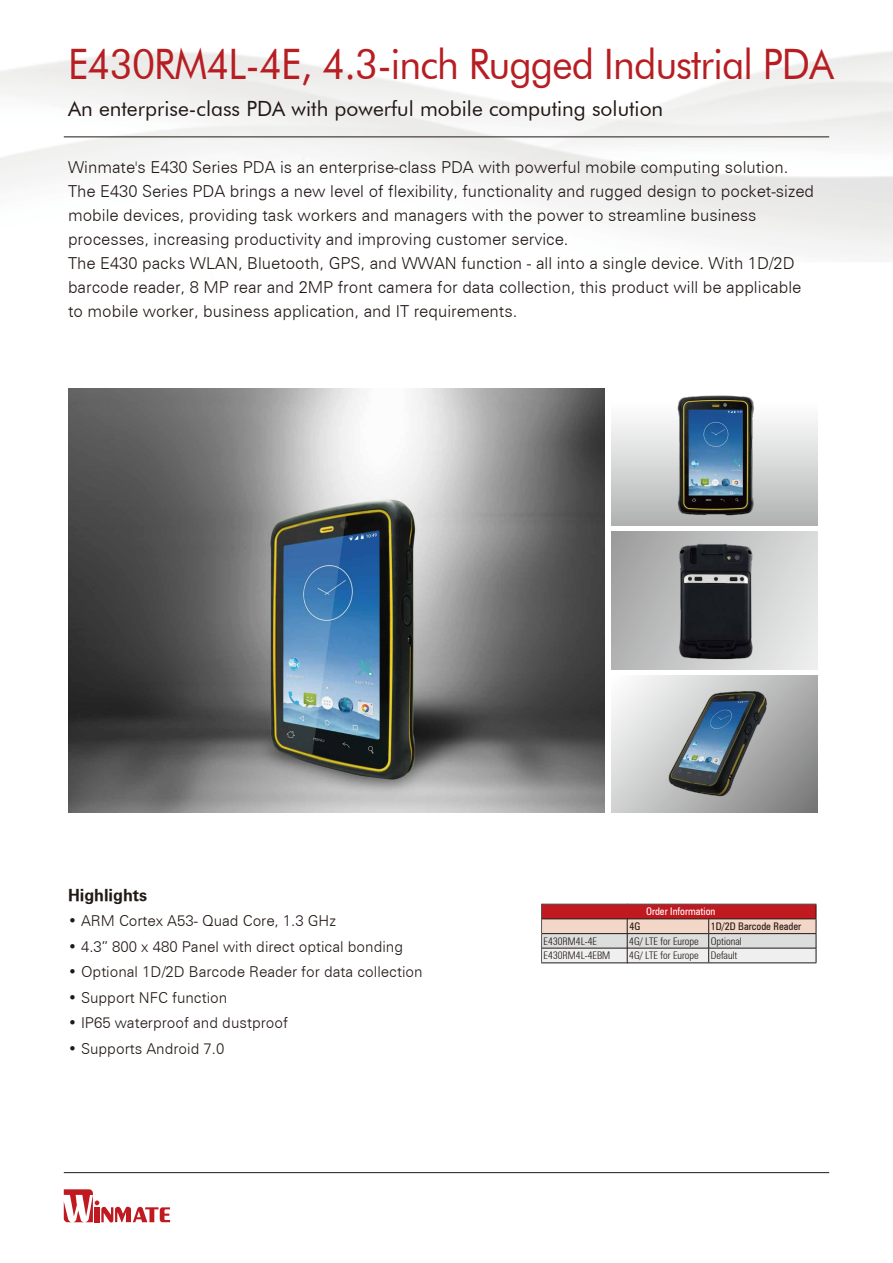
<style>
.page{position:relative;width:893px;height:1263px;background:#fff}
.page>*{position:absolute;margin:0;border:0;box-sizing:border-box;transform-origin:0 0}
.t1{font:42px "Futura BT";letter-spacing:-.02em;color:#b71e22;scale:.93 1}
.t2{font:21px "Futura BT";color:#221815}
.t3{font:300 16.5px/24px "Zurich BT";color:#221815}
.t4{font:16.5px "Zurich Bold BT";color:#221815}
.t5{font:300 15px "Zurich BT";color:#221815}
.t6{font:300 condensed 10.5px "Zurich BT";color:#221815}
.t7{font:condensed 10.5px "Zurich BT";color:#221815}
.t8{font:condensed 10.5px "Zurich BT";color:#fff}
</style>
<div class="page">
<hr style="left:64px;top:136px;width:765px;height:1px;background:#221815">
<svg style="left:64px;top:1189px;width:106px;height:33px"></svg>
<hr style="left:64px;top:1172px;width:765px;height:1px;background:#221815">
<div style="left:611px;top:389px;width:207px;height:137px;background:linear-gradient(to bottom,#fff,#b1b2b3)"></div>
<div style="left:611px;top:532px;width:207px;height:137px;background:linear-gradient(to right,#a8a8a9,#e7e7e7)"></div>
<svg style="left:611px;top:675px;width:207px;height:138px;background:#bebebf"></svg>
<img style="left:68px;top:389px;width:537px;height:424px">
<img style="left:655px;top:667px;width:122px;height:146px">
<img style="left:675px;top:393px;width:83px;height:126px">
<img style="left:673px;top:538px;width:86px;height:124px">
<svg style="left:541px;top:904px;width:276px;height:59px"></svg>
<h1 class="t1" style="left:68px;top:38px;width:825px">E430RM4L-4E, 4.3-inch Rugged Industrial PDA</h1>
<p class="t2" style="left:68px;top:95px;width:597px">An enterprise-class PDA with powerful mobile computing solution</p>
<p class="t3" style="left:68px;top:155px;width:748px">Winmate's E430 Series PDA is an enterprise-class PDA with powerful mobile computing solution.<br>The E430 Series PDA brings a new level of flexibility, functionality and rugged design to pocket-sized mobile devices, providing task workers and managers with the power to streamline business processes, increasing productivity and improving customer service.<br>The E430 packs WLAN, Bluetooth, GPS, and WWAN function - all into a single device. With 1D/2D barcode reader, 8 MP rear and 2MP front camera for data collection, this product will be applicable to mobile worker, business application, and IT requirements.</p>
<p class="t4" style="left:68px;top:885px;width:81px">Highlights</p>
<p class="t5" style="left:68px;top:912px;width:269px">• ARM Cortex A53- Quad Core, 1.3 GHz</p>
<p class="t5" style="left:68px;top:937px;width:337px">• 4.3” 800 x 480 Panel with direct optical bonding</p>
<p class="t5" style="left:68px;top:963px;width:356px">• Optional 1D/2D Barcode Reader for data collection</p>
<p class="t5" style="left:68px;top:988px;width:161px">• Support NFC function</p>
<p class="t5" style="left:68px;top:1014px;width:222px">• IP65 waterproof and dustproof</p>
<p class="t5" style="left:68px;top:1039px;width:158px">• Supports Android 7.0</p>
<p class="t8" style="left:646px;top:905px;width:71px">Order Information</p>
<p class="t7" style="left:629px;top:920px;width:12px">4G</p>
<p class="t7" style="left:711px;top:920px;width:92px">1D/2D Barcode Reader</p>
<p class="t6" style="left:544px;top:935px;width:55px">E430RM4L-4E</p>
<p class="t6" style="left:629px;top:935px;width:114px">4G/ LTE for Europe Optional</p>
<p class="t6" style="left:544px;top:949px;width:68px">E430RM4L-4EBM</p>
<p class="t6" style="left:629px;top:949px;width:110px">4G/ LTE for Europe Default</p>
</div>
